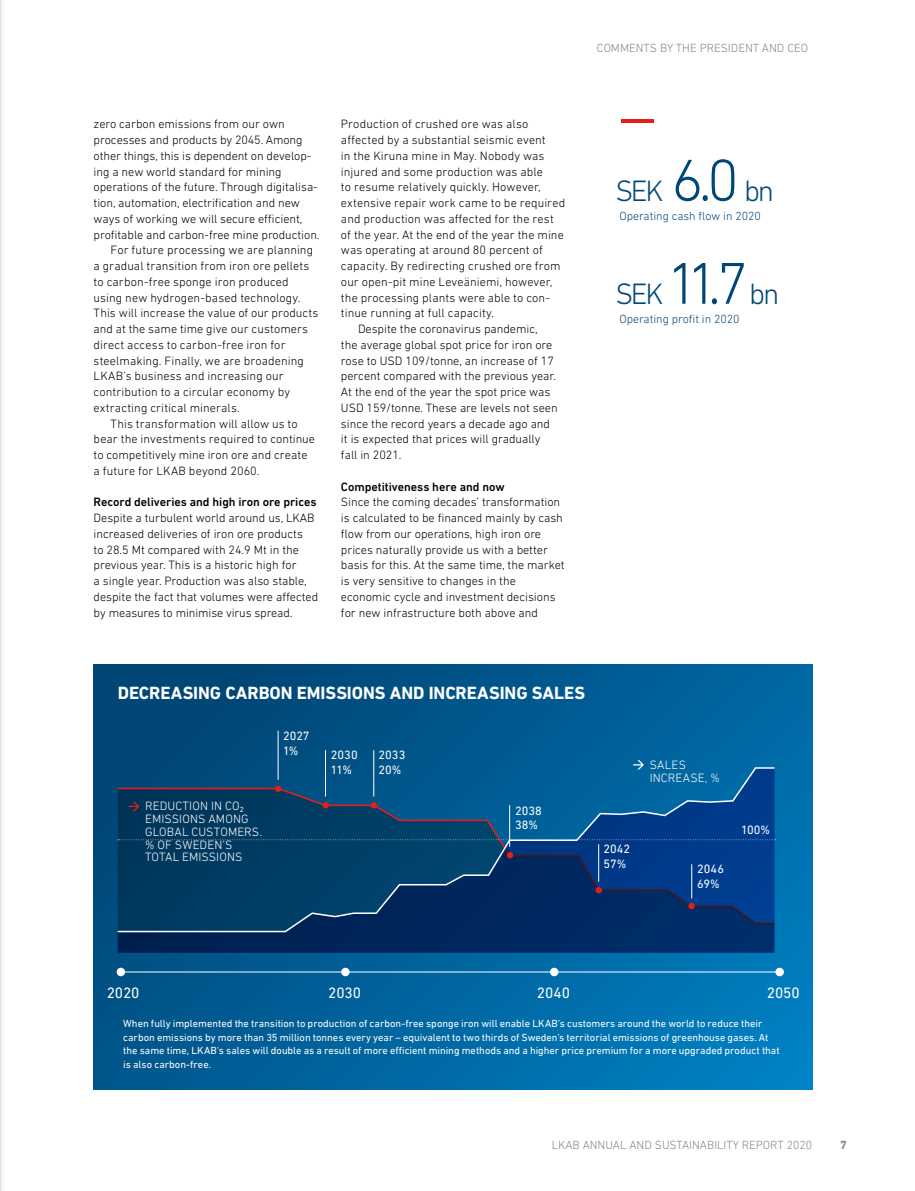
<style>
.page{position:relative;width:915px;height:1191px;background:#fff}
.page>*{position:absolute;margin:0;border:0;box-sizing:border-box;transform-origin:0 0}
.t1{font:300 30px "DIN Next LT Profor LKAB";letter-spacing:-.07em;color:#004777}
.t2{font:700 18px "DIN Next LT Profor LKAB";letter-spacing:-.005em;color:#fff}
.t3{font:15.3px "DIN Next LT Profor LKAB";letter-spacing:-.01em;color:#fff}
.t4{font:300 12.3px/15.8px "DIN Next LT Profor LKAB";letter-spacing:-.005em;color:#000}
.t5{font:300 12.3px/12.8px "DIN Next LT Profor LKAB";letter-spacing:.01em;color:#fff}
.t6{font:500 12.3px "DIN Next LT Profor LKAB";letter-spacing:-.005em;color:#000}
.t7{font:12.3px/14.9px "DIN Next LT Profor LKAB";color:#fff}
.t8{font:300 12px "DIN Next LT Profor LKAB";color:#868787}
.t9{font:300 12px "DIN Next LT Profor LKAB";letter-spacing:-.005em;color:#004777}
.t10{font:700 12px "DIN Next LT Profor LKAB";color:#868787}
.t11{font:10.5px/13.5px "DIN Next LT Profor LKAB";color:#fff}
.s1{font-size:60px}
</style>
<div class="page">
<svg style="left:93px;top:664px;width:719px;height:426px;background:#006098"></svg>
<hr style="left:621px;top:119px;width:32px;height:4px;background:#e41f1a">
<svg style="left:118px;top:933px;width:656px;height:19px;background:#00265d"></svg>
<svg style="left:116px;top:766px;width:659px;height:167px;background:#044175"></svg>
<hr style="left:277px;top:730px;width:1px;height:49px;background:#fff">
<hr style="left:373px;top:750px;width:1px;height:46px;background:#fff">
<hr style="left:122px;top:971px;width:657px;height:1px;background:#fff">
<svg style="left:118px;top:839px;width:657px;height:1px"></svg>
<div style="left:117px;top:967px;width:8px;height:9px;background:#fff;border-radius:50%"></div>
<div style="left:341px;top:967px;width:8px;height:9px;background:#fff;border-radius:50%"></div>
<svg style="left:549px;top:967px;width:9px;height:9px"></svg>
<div style="left:775px;top:967px;width:8px;height:9px;background:#fff;border-radius:50%"></div>
<svg style="left:129px;top:801px;width:10px;height:10px"></svg>
<svg style="left:633px;top:760px;width:10px;height:9px"></svg>
<hr style="left:509px;top:805px;width:1px;height:42px;background:#fff">
<hr style="left:598px;top:844px;width:1px;height:37px;background:#fff">
<hr style="left:691px;top:864px;width:1px;height:34px;background:#fff">
<hr style="left:325px;top:750px;width:1px;height:46px;background:#fff">
<div style="left:275px;top:785px;width:6px;height:7px;background:#e41f1a;border-radius:50%"></div>
<div style="left:322px;top:802px;width:7px;height:6px;background:#e41f1a;border-radius:50%"></div>
<div style="left:370px;top:802px;width:7px;height:6px;background:#e41f1a;border-radius:50%"></div>
<div style="left:506px;top:852px;width:7px;height:6px;background:#e41f1a;border-radius:50%"></div>
<svg style="left:595px;top:887px;width:6px;height:6px"></svg>
<svg style="left:688px;top:903px;width:6px;height:6px"></svg>
<div style="left:0;top:0;width:5px;height:1191px;background:#f4f4f4"></div>
<hr style="left:0;top:0;width:1px;height:1191px;background:#d5d8da">
<p class="t8" style="left:596px;top:41px;width:212px">COMMENTS BY THE PRESIDENT AND CEO</p>
<p class="t4" style="left:94px;top:116px;width:192px">zero carbon emissions from our own</p>
<p class="t4" style="left:94px;top:132px;width:210px">processes and products by 2045. Among</p>
<p class="t4" style="left:94px;top:148px;width:219px">other things, this is dependent on develop-</p>
<p class="t4" style="left:94px;top:163px;width:189px">ing a new world standard for mining</p>
<p class="t4" style="left:94px;top:179px;width:226px">operations of the future. Through digitalisa-</p>
<p class="t4" style="left:94px;top:195px;width:208px">tion, automation, electrification and new</p>
<p class="t4" style="left:94px;top:211px;width:210px">ways of working we will secure efficient,</p>
<p class="t4" style="left:94px;top:226px;width:227px">profitable and carbon-free mine production.</p>
<p class="t4" style="left:111px;top:242px;width:204px">For future processing we are planning</p>
<p class="t4" style="left:94px;top:258px;width:217px">a gradual transition from iron ore pellets</p>
<p class="t4" style="left:94px;top:274px;width:197px">to carbon-free sponge iron produced</p>
<p class="t4" style="left:94px;top:289px;width:208px">using new hydrogen-based technology.</p>
<p class="t4" style="left:94px;top:305px;width:226px">This will increase the value of our products</p>
<p class="t4" style="left:94px;top:321px;width:216px">and at the same time give our customers</p>
<p class="t4" style="left:94px;top:337px;width:193px">direct access to carbon-free iron for</p>
<p class="t4" style="left:94px;top:352px;width:212px">steelmaking. Finally, we are broadening</p>
<p class="t4" style="left:94px;top:368px;width:191px">LKAB’s business and increasing our</p>
<p class="t4" style="left:94px;top:384px;width:198px">contribution to a circular economy by</p>
<p class="t4" style="left:94px;top:400px;width:148px">extracting critical minerals.</p>
<p class="t4" style="left:111px;top:415px;width:188px">This transformation will allow us to</p>
<p class="t4" style="left:94px;top:431px;width:223px">bear the investments required to continue</p>
<p class="t4" style="left:94px;top:447px;width:215px">to competitively mine iron ore and create</p>
<p class="t4" style="left:94px;top:463px;width:167px">a future for LKAB beyond 2060.</p>
<p class="t6" style="left:94px;top:495px;width:224px">Record deliveries and high iron ore prices</p>
<p class="t4" style="left:94px;top:510px;width:226px">Despite a turbulent world around us, LKAB increased deliveries of iron ore products<br>to 28.5 Mt compared with 24.9 Mt in the previous year. This is a historic high for<br>a single year. Production was also stable, despite the fact that volumes were affected by measures to minimise virus spread.</p>
<p class="t4" style="left:341px;top:116px;width:189px">Production of crushed ore was also</p>
<p class="t4" style="left:341px;top:132px;width:206px">affected by a substantial seismic event</p>
<p class="t4" style="left:341px;top:148px;width:205px">in the Kiruna mine in May. Nobody was</p>
<p class="t4" style="left:341px;top:163px;width:203px">injured and some production was able</p>
<p class="t4" style="left:341px;top:179px;width:201px">to resume relatively quickly. However,</p>
<p class="t4" style="left:341px;top:195px;width:226px">extensive repair work came to be required</p>
<p class="t4" style="left:341px;top:211px;width:214px">and production was affected for the rest</p>
<p class="t4" style="left:341px;top:226px;width:224px">of the year. At the end of the year the mine</p>
<p class="t4" style="left:341px;top:242px;width:203px">was operating at around 80 percent of</p>
<p class="t4" style="left:341px;top:258px;width:221px">capacity. By redirecting crushed ore from</p>
<p class="t4" style="left:341px;top:274px;width:213px">our open-pit mine Leveäniemi, however,</p>
<p class="t4" style="left:341px;top:289px;width:209px">the processing plants were able to con-</p>
<p class="t4" style="left:341px;top:305px;width:155px">tinue running at full capacity.</p>
<p class="t4" style="left:358px;top:321px;width:181px">Despite the coronavirus pandemic,</p>
<p class="t4" style="left:341px;top:337px;width:213px">the average global spot price for iron ore</p>
<p class="t4" style="left:341px;top:352px;width:214px">rose to USD 109/tonne, an increase of 17</p>
<p class="t4" style="left:341px;top:368px;width:216px">percent compared with the previous year.</p>
<p class="t4" style="left:341px;top:384px;width:211px">At the end of the year the spot price was</p>
<p class="t4" style="left:341px;top:400px;width:218px">USD 159/tonne. These are levels not seen</p>
<p class="t4" style="left:341px;top:415px;width:210px">since the record years a decade ago and</p>
<p class="t4" style="left:341px;top:431px;width:201px">it is expected that prices will gradually</p>
<p class="t4" style="left:341px;top:447px;width:62px">fall in 2021.</p>
<p class="t6" style="left:341px;top:479px;width:165px">Competitiveness here and now</p>
<p class="t4" style="left:341px;top:494px;width:225px">Since the coming decades’ transformation is calculated to be financed mainly by cash flow from our operations, high iron ore prices naturally provide us with a better basis for this. At the same time, the market is very sensitive to changes in the economic cycle and investment decisions for new infrastructure both above and</p>
<h1 class="t1" style="left:615px;top:173px;width:160px">SEK <span class="s1">6.0</span> bn</h1>
<p class="t9" style="left:619px;top:209px;width:143px">Operating cash flow in 2020</p>
<h1 class="t1" style="left:615px;top:276px;width:165px">SEK <span class="s1">11.7</span> bn</h1>
<p class="t9" style="left:619px;top:312px;width:121px">Operating profit in 2020</p>
<h2 class="t2" style="left:118px;top:682px;width:468px">DECREASING CARBON EMISSIONS AND INCREASING SALES</h2>
<p class="t5" style="left:145px;top:799px;width:118px">REDUCTION IN CO₂<br>EMISSIONS AMONG<br>GLOBAL CUSTOMERS. % OF SWEDEN’S<br>TOTAL EMISSIONS</p>
<p class="t7" style="left:283px;top:728px;width:28px">2027<br>1%</p>
<p class="t7" style="left:331px;top:747px;width:28px">2030<br>11%</p>
<p class="t7" style="left:378px;top:747px;width:28px">2033<br>20%</p>
<p class="t7" style="left:515px;top:802px;width:28px">2038<br>38%</p>
<p class="t7" style="left:603px;top:841px;width:28px">2042<br>57%</p>
<p class="t5" style="left:649px;top:758px;width:72px">SALES<br>INCREASE, %</p>
<p class="t7" style="left:696px;top:861px;width:29px">2046<br>69%</p>
<p class="t7" style="left:740px;top:822px;width:31px">100%</p>
<p class="t3" style="left:107px;top:984px;width:34px">2020</p>
<p class="t3" style="left:328px;top:984px;width:34px">2030</p>
<p class="t3" style="left:536px;top:984px;width:35px">2040</p>
<p class="t3" style="left:766px;top:984px;width:34px">2050</p>
<p class="t11" style="left:123px;top:1017px;width:657px">When fully implemented the transition to production of carbon-free sponge iron will enable LKAB’s customers around the world to reduce their carbon emissions by more than 35 million tonnes every year – equivalent to two thirds of Sweden’s territorial emissions of greenhouse gases. At the same time, LKAB's sales will double as a result of more efficient mining methods and a higher price premium for a more upgraded product that is also carbon-free.</p>
<p class="t8" style="left:551px;top:1138px;width:262px">LKAB ANNUAL AND SUSTAINABILITY REPORT 2020</p>
<p class="t10" style="left:839px;top:1137px;width:8px">7</p>
</div>
